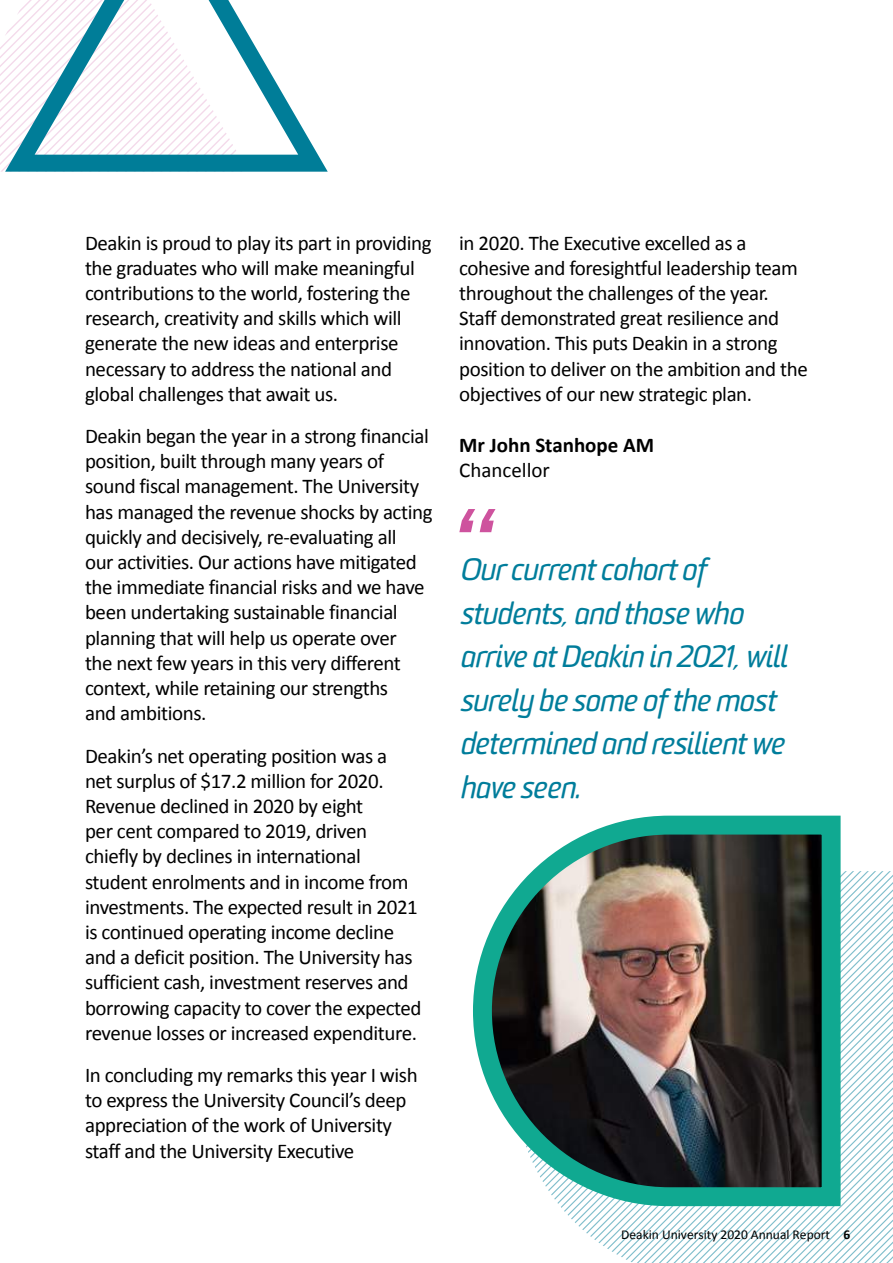
<style>
.page{position:relative;width:893px;height:1263px;background:#fff}
.page>*{position:absolute;margin:0;border:0;box-sizing:border-box;transform-origin:0 0}
.t1{font:italic 36px/43.5px "Sommet Rounded";letter-spacing:-.02em;color:#007d9b}
.t2{font:21px/25.2px "Calibri";letter-spacing:-.02em;color:#000}
.t3{font:700 21px "Calibri";color:#000}
.t4{font:21px "Calibri";color:#000}
.t5{font:13.5px "Calibri";color:#000}
.s1{font-weight:700}
</style>
<div class="page">
<svg style="left:0;top:43px;width:5px;height:129px"></svg>
<svg style="left:5px;top:0;width:323px;height:172px"></svg>
<svg style="left:568px;top:871px;width:325px;height:363px"></svg>
<svg style="left:587px;top:936px;width:306px;height:327px"></svg>
<svg style="left:459px;top:509px;width:36px;height:23px"></svg>
<img style="left:473px;top:815px;width:377px;height:400px">
<p class="t2" style="left:85px;top:230px;width:348px">Deakin is proud to play its part in providing the graduates who will make meaningful contributions to the world, fostering the research, creativity and skills which will generate the new ideas and enterprise necessary to address the national and global challenges that await us.</p>
<p class="t2" style="left:85px;top:424px;width:349px">Deakin began the year in a strong financial position, built through many years of sound fiscal management. The University has managed the revenue shocks by acting quickly and decisively, re-evaluating all<br>our activities. Our actions have mitigated the immediate financial risks and we have been undertaking sustainable financial planning that will help us operate over<br>the next few years in this very different context, while retaining our strengths<br>and ambitions.</p>
<p class="t2" style="left:85px;top:743px;width:338px">Deakin’s net operating position was a<br>net surplus of $17.2 million for 2020.<br>Revenue declined in 2020 by eight<br>per cent compared to 2019, driven chiefly by declines in international student enrolments and in income from investments. The expected result in 2021 is continued operating income decline and a deficit position. The University has sufficient cash, investment reserves and borrowing capacity to cover the expected revenue losses or increased expenditure.</p>
<p class="t2" style="left:85px;top:1062px;width:334px">In concluding my remarks this year I wish to express the University Council’s deep appreciation of the work of University staff and the University Executive</p>
<p class="t2" style="left:459px;top:230px;width:350px">in 2020. The Executive excelled as a cohesive and foresightful leadership team throughout the challenges of the year.<br>Staff demonstrated great resilience and innovation. This puts Deakin in a strong position to deliver on the ambition and the objectives of our new strategic plan.</p>
<p class="t3" style="left:459px;top:431px;width:196px">Mr John Stanhope AM</p>
<p class="t4" style="left:459px;top:456px;width:92px">Chancellor</p>
<h1 class="t1" style="left:459px;top:549px;width:329px">Our current cohort of students, and those who arrive at Deakin in 2021, will surely be some of the most determined and resilient we have seen.</h1>
<p class="t5" style="left:621px;top:1226px;width:231px">Deakin University 2020 Annual Report <span class="s1">6</span></p>
</div>
